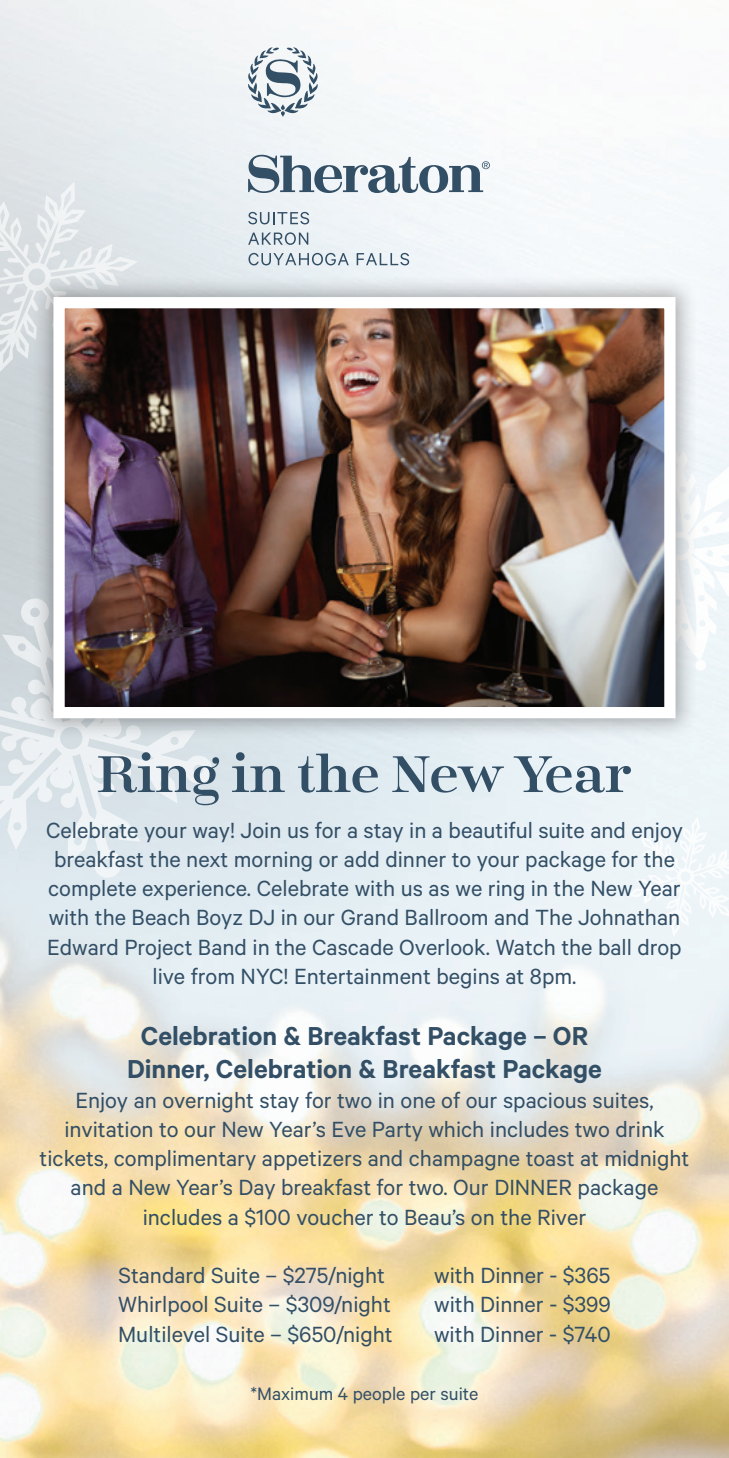
<style>
.page{position:relative;width:729px;height:1458px;background:#fff}
.page>*{position:absolute;margin:0;border:0;box-sizing:border-box;transform-origin:0 0}
.t1{font:51.07px "Encorpada Sheraton";color:#334f66}
.t2{font:600 29.25px "Calibre";color:#334f66}
.t3{font:24.75px/29.2px "Calibre";color:#334f66;text-align:center}
.t4{font:20.25px "Calibre";color:#334f66}
</style>
<div class="page">
<img style="left:0;top:0;width:729px;height:1458px">
<svg style="left:0;top:182px;width:138px;height:190px;background:#e0e5e8"></svg>
<svg style="left:627px;top:816px;width:102px;height:121px"></svg>
<svg style="left:698px;top:422px;width:31px;height:249px;fill:#f1f7fb"></svg>
<svg style="left:0;top:597px;width:214px;height:282px;background:#dfe7ec"></svg>
<div style="left:31px;top:275px;width:667px;height:466px;background:#231f20;opacity:.35"></div>
<img style="left:65px;top:309px;width:599px;height:397px">
<div style="left:53px;top:297px;width:623px;height:421px;border:11px solid #fff"></div>
<svg style="left:248px;top:155px;width:242px;height:38px"></svg>
<svg style="left:248px;top:47px;width:70px;height:70px"></svg>
<svg style="left:248px;top:212px;width:61px;height:12px"></svg>
<svg style="left:248px;top:232px;width:60px;height:13px"></svg>
<svg style="left:249px;top:253px;width:100px;height:12px"></svg>
<svg style="left:357px;top:253px;width:52px;height:12px"></svg>
<p class="t1" style="left:97px;top:739px;width:536px">Ring in the New Year</p>
<p class="t3" style="left:46px;top:814px;width:638px">Celebrate your way! Join us for a stay in a beautiful suite and enjoy breakfast the next morning or add dinner to your package for the complete experience. Celebrate with us as we ring in the New Year with the Beach Boyz DJ in our Grand Ballroom and The Johnathan Edward Project Band in the Cascade Overlook. Watch the ball drop live from NYC! Entertainment begins at 8pm.</p>
<p class="t2" style="left:141px;top:1018px;width:449px">Celebration &amp; Breakfast Package – OR</p>
<p class="t2" style="left:127px;top:1052px;width:476px">Dinner, Celebration &amp; Breakfast Package</p>
<p class="t3" style="left:40px;top:1084px;width:651px">Enjoy an overnight stay for two in one of our spacious suites, invitation to our New Year’s Eve Party which includes two drink tickets, complimentary appetizers and champagne toast at midnight and a New Year’s Day breakfast for two. Our DINNER package includes a $100 voucher to Beau’s on the River</p>
<p class="t3" style="left:119px;top:1260px;width:268px">Standard Suite – $275/night</p>
<p class="t3" style="left:434px;top:1260px;width:178px">with Dinner - $365</p>
<p class="t3" style="left:118px;top:1289px;width:274px">Whirlpool Suite – $309/night</p>
<p class="t3" style="left:434px;top:1289px;width:178px">with Dinner - $399</p>
<p class="t3" style="left:118px;top:1318px;width:276px">Multilevel Suite – $650/night</p>
<p class="t3" style="left:434px;top:1318px;width:178px">with Dinner - $740</p>
<p class="t4" style="left:250px;top:1382px;width:230px">*Maximum 4 people per suite</p>
</div>
